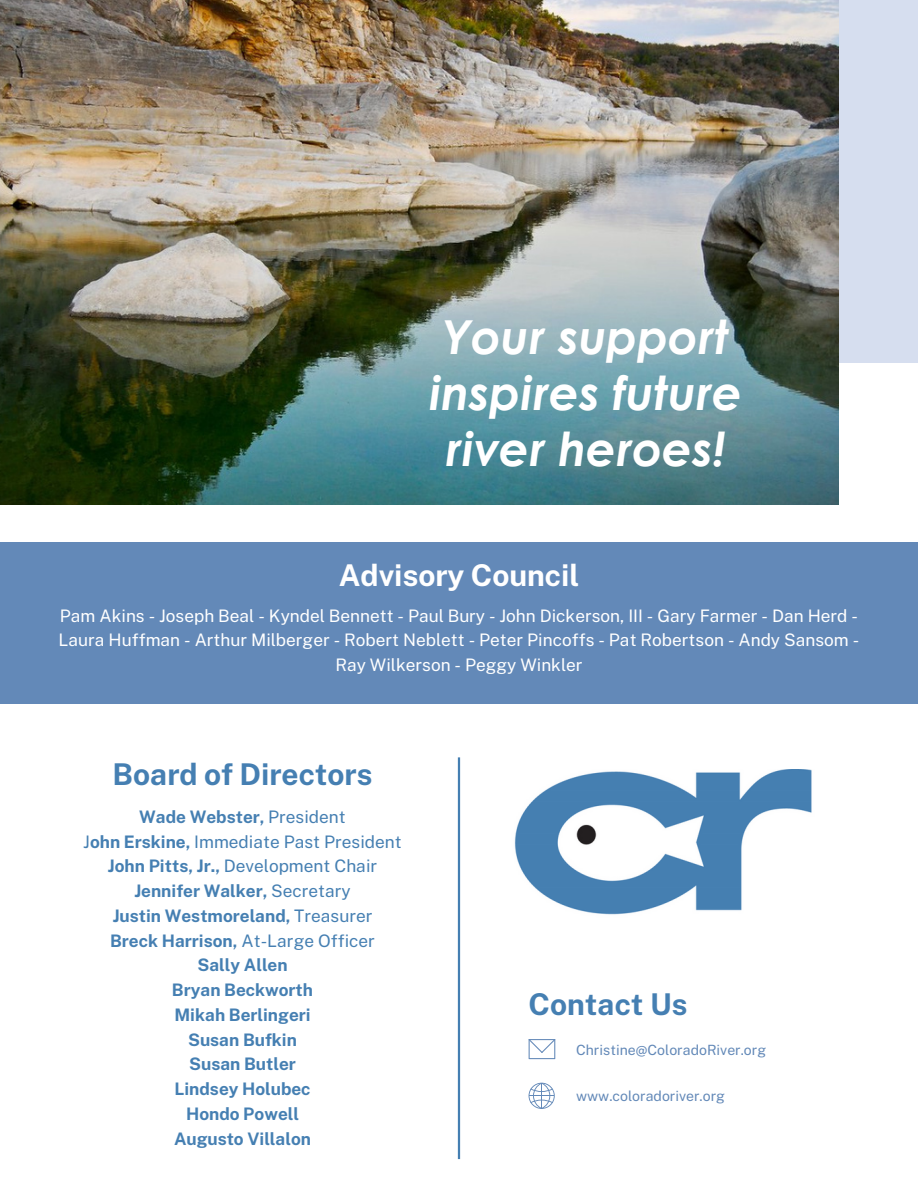
<style>
.page{position:relative;width:918px;height:1188px;background:#fff}
.page>*{position:absolute;margin:0;border:0;box-sizing:border-box;transform-origin:0 0}
.t1{font:italic 700 46.95px/56.2px "Century Gothic";color:#fff;text-align:center}
.t2{font:700 30px "Public Sans";color:#457fb2}
.t3{font:700 30px "Public Sans";color:#fff}
.t4{font:700 17.25px/24.8px "Public Sans";color:#457fb2;text-align:center}
.t5{font:17.25px/24.8px "Public Sans";color:#fff;text-align:center}
.t6{font:14.1px "Public Sans";color:#6389b8}
.s1{font-weight:400}
</style>
<div class="page">
<div style="left:0;top:542px;width:918px;height:161px;background:#6389b8"></div>
<div style="left:690px;top:0;width:228px;height:363px;background:#d6deef"></div>
<img style="left:0;top:0;width:838px;height:505px">
<hr style="left:458px;top:757px;width:2px;height:402px;background:#457fb2">
<img style="left:514px;top:770px;width:298px;height:145px">
<svg style="left:529px;top:1083px;width:25px;height:26px"></svg>
<svg style="left:529px;top:1039px;width:26px;height:20px"></svg>
<h1 class="t1" style="left:428px;top:307px;width:315px">Your support inspires future river heroes!</h1>
<h2 class="t3" style="left:339px;top:558px;width:242px">Advisory Council</h2>
<p class="t5" style="left:59px;top:603px;width:802px">Pam Akins - Joseph Beal - Kyndel Bennett - Paul Bury - John Dickerson, III - Gary Farmer - Dan Herd -<br>Laura Huffman - Arthur Milberger - Robert Neblett - Peter Pincoffs - Pat Robertson - Andy Sansom -<br>Ray Wilkerson - Peggy Winkler</p>
<p class="t2" style="left:113px;top:757px;width:261px">Board of Directors</p>
<h2 class="t4" style="left:83px;top:804px;width:320px">Wade Webster, <span class="s1">President<br>J</span>ohn Erskine, <span class="s1">Immediate Past President<br></span>John Pitts, Jr., <span class="s1">Development Chair<br></span>Jennifer Walker, <span class="s1">Secretary<br></span>Justin Westmoreland, <span class="s1">Treasurer<br></span>Breck Harrison, <span class="s1">At-Large Officer<br></span>Sally Allen<br>Bryan Beckworth<br>Mikah Berlingeri<br>Susan Bufkin<br>Susan Butler<br>Lindsey Holubec<br>Hondo Powell<br>Augusto Villalon</h2>
<p class="t2" style="left:529px;top:986px;width:160px">Contact Us</p>
<h2 class="t6" style="left:576px;top:1042px;width:191px">Christine@ColoradoRiver.org</h2>
<h3 class="t6" style="left:576px;top:1088px;width:150px">www.coloradoriver.org</h3>
</div>
